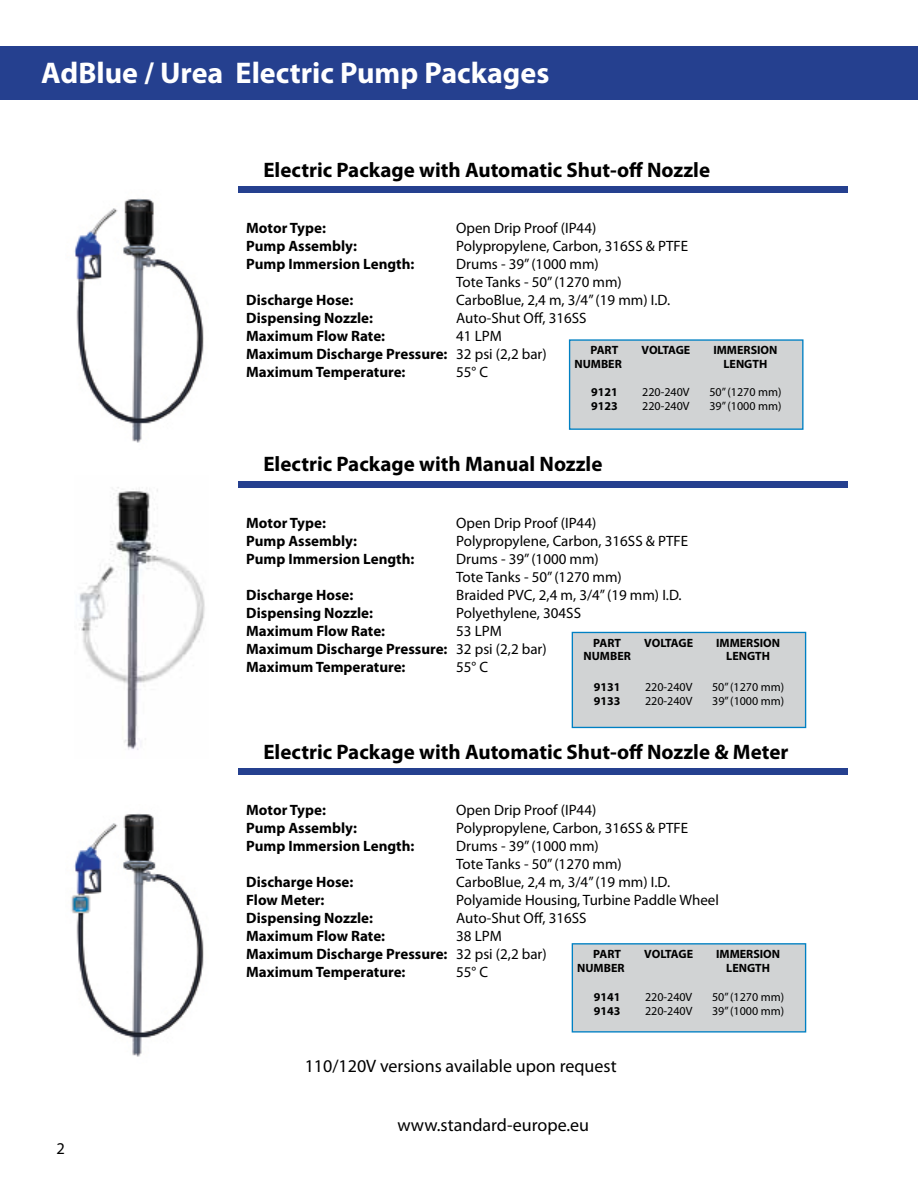
<style>
.page{position:relative;width:918px;height:1188px;background:#fff}
.page>*{position:absolute;margin:0;border:0;box-sizing:border-box;transform-origin:0 0}
.t1{font:700 30px "Myriad Pro";color:#fff}
.t2{font:700 21px "Myriad Pro";color:#000}
.t3{font:18px "Myriad Pro";color:#000}
.t4{font:16.5px "Myriad Pro";color:#000}
.t5{font:700 15px/18px "Myriad Pro";color:#000}
.t6{font:15px/18px "Myriad Pro";color:#000}
.t7{font:700 12px "Myriad Pro";color:#000}
.t8{font:12px "Myriad Pro";color:#000}
.s1{font-weight:400}
</style>
<div class="page">
<div style="left:238px;top:186px;width:610px;height:7px;background:#25408f"></div>
<div style="left:238px;top:481px;width:610px;height:6px;background:#25408f"></div>
<div style="left:238px;top:768px;width:610px;height:7px;background:#25408f"></div>
<img style="left:71px;top:813px;width:133px;height:244px">
<img style="left:79px;top:487px;width:126px;height:263px">
<img style="left:74px;top:198px;width:130px;height:245px">
<div style="left:569px;top:339px;width:235px;height:91px;background:#d1d3d4;border:1px solid #0080c3"></div>
<div style="left:572px;top:632px;width:234px;height:96px;background:#d1d3d4;border:1px solid #0080c3"></div>
<div style="left:572px;top:943px;width:234px;height:90px;background:#d1d3d4;border:1px solid #0080c3"></div>
<div style="left:0;top:46px;width:918px;height:54px;background:#25408f"></div>
<h1 class="t1" style="left:41px;top:53px;width:510px">AdBlue / Urea Electric Pump Packages</h1>
<h2 class="t2" style="left:263px;top:156px;width:448px">Electric Package with Automatic Shut-off Nozzle</h2>
<p class="t5" style="left:246px;top:219px;width:81px">Motor Type:</p>
<p class="t6" style="left:456px;top:219px;width:142px">Open Drip Proof (IP44)</p>
<p class="t5" style="left:246px;top:237px;width:112px">Pump Assembly:</p>
<p class="t6" style="left:456px;top:237px;width:234px">Polypropylene, Carbon, 316SS &amp; PTFE</p>
<p class="t5" style="left:246px;top:255px;width:170px">Pump Immersion Length:</p>
<p class="t6" style="left:456px;top:255px;width:167px">Drums - 39” (1000 mm)<br>Tote Tanks - 50” (1270 mm)</p>
<p class="t5" style="left:246px;top:291px;width:109px">Discharge Hose:</p>
<p class="t6" style="left:456px;top:291px;width:215px">CarboBlue, 2,4 m, 3/4” (19 mm) I.D.</p>
<p class="t5" style="left:246px;top:309px;width:128px">Dispensing Nozzle:</p>
<p class="t6" style="left:456px;top:309px;width:132px">Auto-Shut Off, 316SS</p>
<p class="t5" style="left:246px;top:327px;width:140px">Maximum Flow Rate:</p>
<p class="t5" style="left:246px;top:327px;width:302px;text-indent:210px"><span class="s1">41 LPM<br></span>Maximum Discharge Pressure: <span class="s1">32 psi (2,2 bar)<br></span>Maximum Temperature:</p>
<p class="t7" style="left:591px;top:342px;width:29px">PART</p>
<p class="t7" style="left:641px;top:342px;width:50px">VOLTAGE</p>
<p class="t7" style="left:713px;top:342px;width:66px">IMMERSION</p>
<p class="t7" style="left:574px;top:356px;width:49px">NUMBER</p>
<p class="t7" style="left:724px;top:356px;width:45px">LENGTH</p>
<p class="t7" style="left:591px;top:384px;width:28px">9121</p>
<p class="t8" style="left:642px;top:385px;width:49px">220-240V</p>
<p class="t8" style="left:709px;top:385px;width:74px">50” (1270 mm)</p>
<p class="t7" style="left:591px;top:399px;width:28px">9123</p>
<p class="t8" style="left:642px;top:399px;width:49px">220-240V</p>
<p class="t8" style="left:709px;top:399px;width:74px">39” (1000 mm)</p>
<p class="t6" style="left:456px;top:363px;width:34px">55° C</p>
<h2 class="t2" style="left:263px;top:450px;width:341px">Electric Package with Manual Nozzle</h2>
<p class="t5" style="left:246px;top:513px;width:81px">Motor Type:</p>
<p class="t6" style="left:456px;top:513px;width:142px">Open Drip Proof (IP44)</p>
<p class="t5" style="left:246px;top:531px;width:112px">Pump Assembly:</p>
<p class="t6" style="left:456px;top:531px;width:234px">Polypropylene, Carbon, 316SS &amp; PTFE</p>
<p class="t5" style="left:246px;top:549px;width:170px">Pump Immersion Length:</p>
<p class="t6" style="left:456px;top:549px;width:167px">Drums - 39” (1000 mm)<br>Tote Tanks - 50” (1270 mm)</p>
<p class="t5" style="left:246px;top:585px;width:109px">Discharge Hose:</p>
<p class="t6" style="left:456px;top:585px;width:227px">Braided PVC, 2,4 m, 3/4” (19 mm) I.D.</p>
<p class="t5" style="left:246px;top:603px;width:128px">Dispensing Nozzle:</p>
<p class="t6" style="left:456px;top:603px;width:126px">Polyethylene, 304SS</p>
<p class="t5" style="left:246px;top:621px;width:140px">Maximum Flow Rate:</p>
<p class="t5" style="left:246px;top:621px;width:302px;text-indent:210px"><span class="s1">53 LPM<br></span>Maximum Discharge Pressure: <span class="s1">32 psi (2,2 bar)<br></span>Maximum Temperature:</p>
<p class="t7" style="left:593px;top:635px;width:29px">PART</p>
<p class="t7" style="left:644px;top:635px;width:50px">VOLTAGE</p>
<p class="t7" style="left:716px;top:635px;width:66px">IMMERSION</p>
<p class="t7" style="left:584px;top:648px;width:49px">NUMBER</p>
<p class="t7" style="left:726px;top:648px;width:45px">LENGTH</p>
<p class="t7" style="left:594px;top:679px;width:28px">9131</p>
<p class="t8" style="left:645px;top:679px;width:49px">220-240V</p>
<p class="t8" style="left:712px;top:679px;width:74px">50” (1270 mm)</p>
<p class="t7" style="left:594px;top:693px;width:28px">9133</p>
<p class="t8" style="left:645px;top:694px;width:49px">220-240V</p>
<p class="t8" style="left:712px;top:694px;width:74px">39” (1000 mm)</p>
<p class="t6" style="left:456px;top:657px;width:34px">55° C</p>
<h2 class="t2" style="left:263px;top:738px;width:527px">Electric Package with Automatic Shut-off Nozzle &amp; Meter</h2>
<p class="t5" style="left:246px;top:801px;width:81px">Motor Type:</p>
<p class="t6" style="left:456px;top:801px;width:142px">Open Drip Proof (IP44)</p>
<p class="t5" style="left:246px;top:819px;width:112px">Pump Assembly:</p>
<p class="t6" style="left:456px;top:819px;width:234px">Polypropylene, Carbon, 316SS &amp; PTFE</p>
<p class="t5" style="left:246px;top:837px;width:170px">Pump Immersion Length:</p>
<p class="t6" style="left:456px;top:837px;width:167px">Drums - 39” (1000 mm)<br>Tote Tanks - 50” (1270 mm)</p>
<p class="t5" style="left:246px;top:873px;width:109px">Discharge Hose:</p>
<p class="t6" style="left:456px;top:873px;width:215px">CarboBlue, 2,4 m, 3/4” (19 mm) I.D.</p>
<p class="t5" style="left:246px;top:891px;width:80px">Flow Meter:</p>
<p class="t6" style="left:456px;top:891px;width:264px">Polyamide Housing, Turbine Paddle Wheel</p>
<p class="t5" style="left:246px;top:909px;width:128px">Dispensing Nozzle:</p>
<p class="t6" style="left:456px;top:909px;width:132px">Auto-Shut Off, 316SS</p>
<p class="t5" style="left:246px;top:927px;width:140px">Maximum Flow Rate:</p>
<p class="t5" style="left:246px;top:927px;width:302px;text-indent:210px"><span class="s1">38 LPM<br></span>Maximum Discharge Pressure: <span class="s1">32 psi (2,2 bar)<br></span>Maximum Temperature:</p>
<p class="t7" style="left:593px;top:946px;width:29px">PART</p>
<p class="t7" style="left:644px;top:946px;width:50px">VOLTAGE</p>
<p class="t7" style="left:716px;top:946px;width:66px">IMMERSION</p>
<p class="t7" style="left:577px;top:960px;width:49px">NUMBER</p>
<p class="t7" style="left:726px;top:960px;width:45px">LENGTH</p>
<p class="t7" style="left:594px;top:989px;width:28px">9141</p>
<p class="t8" style="left:645px;top:989px;width:49px">220-240V</p>
<p class="t8" style="left:712px;top:989px;width:74px">50” (1270 mm)</p>
<p class="t7" style="left:594px;top:1003px;width:28px">9143</p>
<p class="t8" style="left:645px;top:1004px;width:49px">220-240V</p>
<p class="t8" style="left:712px;top:1004px;width:74px">39” (1000 mm)</p>
<p class="t6" style="left:456px;top:963px;width:34px">55° C</p>
<p class="t3" style="left:305px;top:1055px;width:313px">110/120V versions available upon request</p>
<p class="t4" style="left:57px;top:1138px;width:10px">2</p>
<p class="t3" style="left:397px;top:1114px;width:193px">www.standard-europe.eu</p>
</div>
